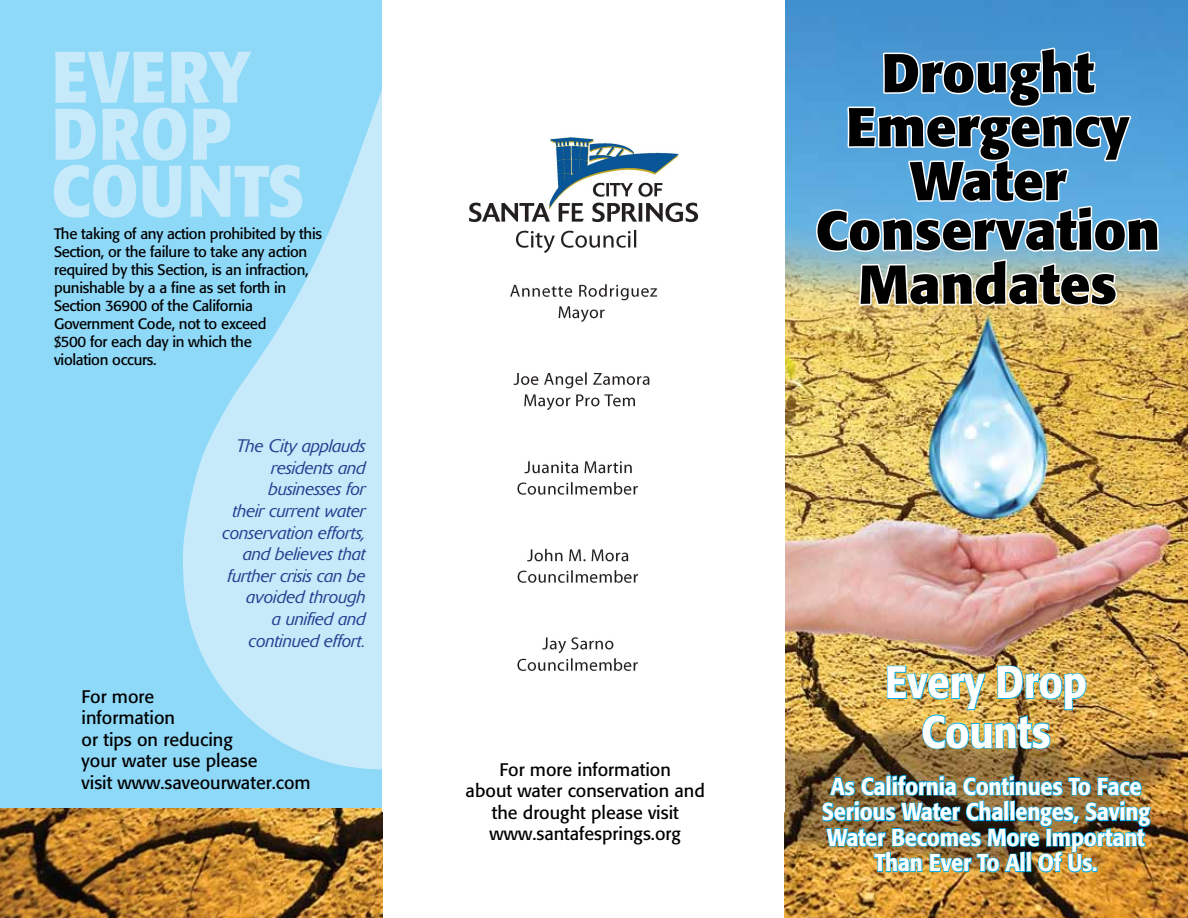
<style>
.page{position:relative;width:1188px;height:918px;background:#fff}
.page>*{position:absolute;margin:0;border:0;box-sizing:border-box;transform-origin:0 0}
.t1{font:700 72px/57px "Formata";color:#c7eafb;scale:.9 1}
.t2{font:700 54px/54px "Formata";color:#000;text-align:center}
.t3{font:500 45px/49.5px "Formata";letter-spacing:-.01em;color:#fff;text-align:center;scale:.9 1}
.t4{font:500 24px/25.5px "Formata";letter-spacing:-.01em;color:#fff;text-align:center;scale:.9 1}
.t5{font:18px/21.6px "Formata";color:#000}
.t6{font:italic 300 18px/21.6px "Delta";color:#25408f;text-align:right}
.t7{font:15px/18px "Formata";letter-spacing:-.02em;color:#000}
</style>
<div class="page">
<div style="left:0;top:0;width:382px;height:918px;background:#8ed8f8"></div>
<svg style="left:182px;top:90px;width:200px;height:679px;fill:#c7eafb"></svg>
<img style="left:785px;top:0;width:403px;height:918px">
<svg style="left:815px;top:0;width:347px;height:308px;background:#7cb3d6"></svg>
<img style="left:821px;top:664px;width:331px;height:254px">
<img style="left:0;top:809px;width:382px;height:109px">
<img style="left:469px;top:137px;width:230px;height:534px">
<h1 class="t1" style="left:52px;top:48px;width:282px">EVERY<br>DROP<br>COUNTS</h1>
<p class="t7" style="left:54px;top:224px;width:270px">The taking of any action prohibited by this Section, or the failure to take any action required by this Section, is an infraction, punishable by a a fine as set forth in Section 36900 of the California Government Code, not to exceed<br>$500 for each day in which the<br>violation occurs.</p>
<p class="t6" style="left:222px;top:436px;width:145px">The City applauds residents and businesses for<br>their current water conservation efforts, and believes that further crisis can be avoided through<br>a unified and continued effort.</p>
<p class="t5" style="left:82px;top:685px;width:231px">For more<br>information<br>or tips on reducing<br>your water use please<br>visit www.saveourwater.com</p>
<p class="t5" style="left:466px;top:758px;width:241px;text-align:center">For more information<br>about water conservation and the drought please visit www.santafesprings.org</p>
<h2 class="t2" style="left:846px;top:46px;width:285px">Drought<br>Emergency<br>Water</h2>
<h2 class="t2" style="left:816px;top:203px;width:346px">Conservation<br>Mandates</h2>
<h3 class="t3" style="left:885px;top:657px;width:226px">Every Drop<br>Counts</h3>
<h3 class="t4" style="left:822px;top:774px;width:366px">As California Continues To Face<br>Serious Water Challenges, Saving<br>Water Becomes More Important<br>Than Ever To All Of Us.</h3>
</div>
